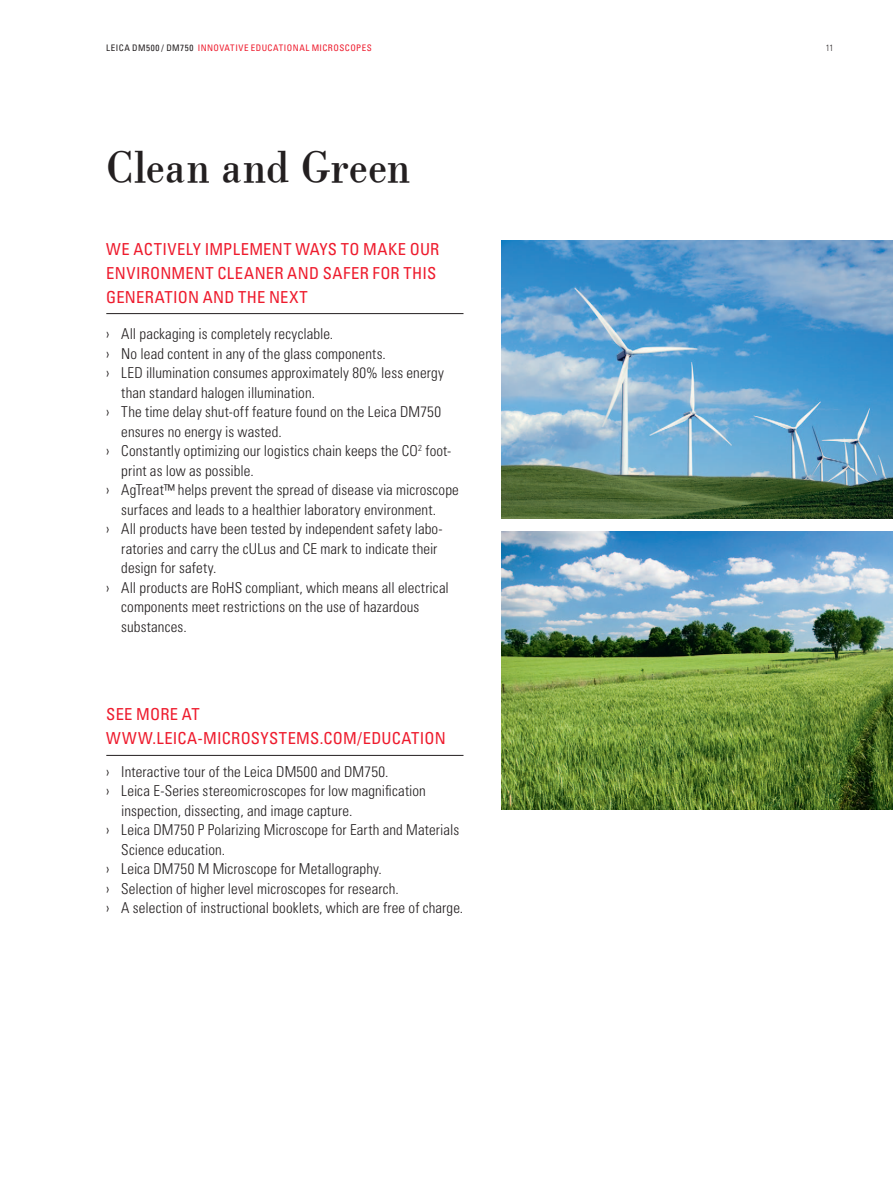
<style>
.page{position:relative;width:893px;height:1191px;background:#fff}
.page>*{position:absolute;margin:0;border:0;box-sizing:border-box;transform-origin:0 0}
.t1{font:46.5px "Leicana";letter-spacing:.005em;color:#231f20}
.t2{font:condensed 16.5px "Univers LT Std";letter-spacing:.015em;color:#ee1b2d}
.t3{font:300 condensed 15px "Univers LT Std";letter-spacing:.005em;color:#231f20}
.t4{font:condensed 9px "Univers LT Std";letter-spacing:.065em;color:#ee1b2d}
.t5{font:condensed 9px "Univers LT Std";color:#231f20}
.t6{font:300 condensed 9px "Univers LT Std";color:#231f20}
.s1{color:#231f20}
</style>
<div class="page">
<img style="left:502px;top:240px;width:391px;height:278px">
<img style="left:502px;top:531px;width:391px;height:278px">
<hr style="left:106px;top:313px;width:357px;height:1px;background:#231f20">
<hr style="left:106px;top:755px;width:357px;height:1px;background:#231f20">
<p class="t5" style="left:106px;top:42px;width:11px">LEICA</p>
<p class="t4" style="left:132px;top:42px;width:125px"><span class="s1">DM500 / DM750</span> I NNOVATIVE EDUCATIO</p>
<p class="t4" style="left:293px;top:42px;width:26px">NAL MICROSCOPES</p>
<p class="t6" style="left:826px;top:42px;width:9px">11</p>
<h1 class="t1" style="left:106px;top:139px;width:306px">Clean and Green</h1>
<p class="t2" style="left:106px;top:238px;width:37px">WE ACTI</p>
<p class="t2" style="left:168px;top:238px;width:48px">VELY IMPLEME</p>
<p class="t2" style="left:272px;top:238px;width:149px">NT WAYS TO MAKE OUR</p>
<p class="t2" style="left:106px;top:262px;width:122px">ENVIRONMENT CLEA</p>
<p class="t2" style="left:255px;top:262px;width:78px">NER AND SAFER</p>
<p class="t2" style="left:373px;top:262px;width:10px">FOR</p>
<p class="t2" style="left:403px;top:262px;width:26px">THIS</p>
<p class="t2" style="left:106px;top:286px;width:40px">GENERATIO</p>
<p class="t2" style="left:188px;top:286px;width:121px">N AND THE NEXT</p>
<p class="t3" style="left:106px;top:325px;width:228px">› All packaging is completely recyclable.</p>
<p class="t3" style="left:106px;top:344px;width:281px">› No lead content in any of the glass components.</p>
<p class="t3" style="left:106px;top:364px;width:339px">› LED illumination consumes approximately 80% less energy</p>
<p class="t3" style="left:121px;top:383px;width:195px">than standard halogen illumination.</p>
<p class="t3" style="left:106px;top:403px;width:336px">› The time delay shut-off feature found on the Leica DM750</p>
<p class="t3" style="left:121px;top:422px;width:162px">ensures no energy is wasted.</p>
<p class="t3" style="left:106px;top:442px;width:347px">› Constantly optimizing our logistics chain keeps the CO<sup>2</sup> foot-</p>
<p class="t3" style="left:121px;top:461px;width:134px">print as low as possible.</p>
<p class="t3" style="left:106px;top:481px;width:354px">› AgTreat™ helps prevent the spread of disease via microscope</p>
<p class="t3" style="left:121px;top:500px;width:316px">surfaces and leads to a healthier laboratory environment.</p>
<p class="t3" style="left:106px;top:520px;width:338px">› All products have been tested by independent safety labo-</p>
<p class="t3" style="left:121px;top:539px;width:318px">ratories and carry the cULus and CE mark to indicate their</p>
<p class="t3" style="left:121px;top:559px;width:97px">design for safety.</p>
<p class="t3" style="left:106px;top:578px;width:344px">› All products are RoHS compliant, which means all electrical</p>
<p class="t3" style="left:121px;top:598px;width:299px">components meet restrictions on the use of hazardous</p>
<p class="t3" style="left:121px;top:617px;width:67px">substances.</p>
<p class="t2" style="left:106px;top:704px;width:41px">SEE MORE</p>
<p class="t2" style="left:182px;top:704px;width:10px">AT</p>
<p class="t2" style="left:106px;top:728px;width:59px">WWW.LEICA</p>
<p class="t2" style="left:197px;top:728px;width:16px">-MICROS</p>
<p class="t2" style="left:261px;top:728px;width:20px">YSTEMS</p>
<p class="t2" style="left:320px;top:728px;width:16px">.COM</p>
<p class="t2" style="left:358px;top:728px;width:15px">/EDUCATIO</p>
<p class="t2" style="left:435px;top:728px;width:13px">N</p>
<p class="t3" style="left:106px;top:762px;width:284px">› Interactive tour of the Leica DM500 and DM750.</p>
<p class="t3" style="left:106px;top:782px;width:321px">› Leica E-Series stereomicroscopes for low magnification</p>
<p class="t3" style="left:121px;top:801px;width:233px">inspection, dissecting, and image capture.</p>
<p class="t3" style="left:106px;top:821px;width:354px">› Leica DM750 P Polarizing Microscope for Earth and Materials</p>
<p class="t3" style="left:121px;top:840px;width:105px">Science education.</p>
<p class="t3" style="left:106px;top:860px;width:277px">› Leica DM750 M Microscope for Metallography.</p>
<p class="t3" style="left:106px;top:879px;width:294px">› Selection of higher level microscopes for research.</p>
<p class="t3" style="left:106px;top:899px;width:358px">› A selection of instructional booklets, which are free of charge.</p>
</div>
